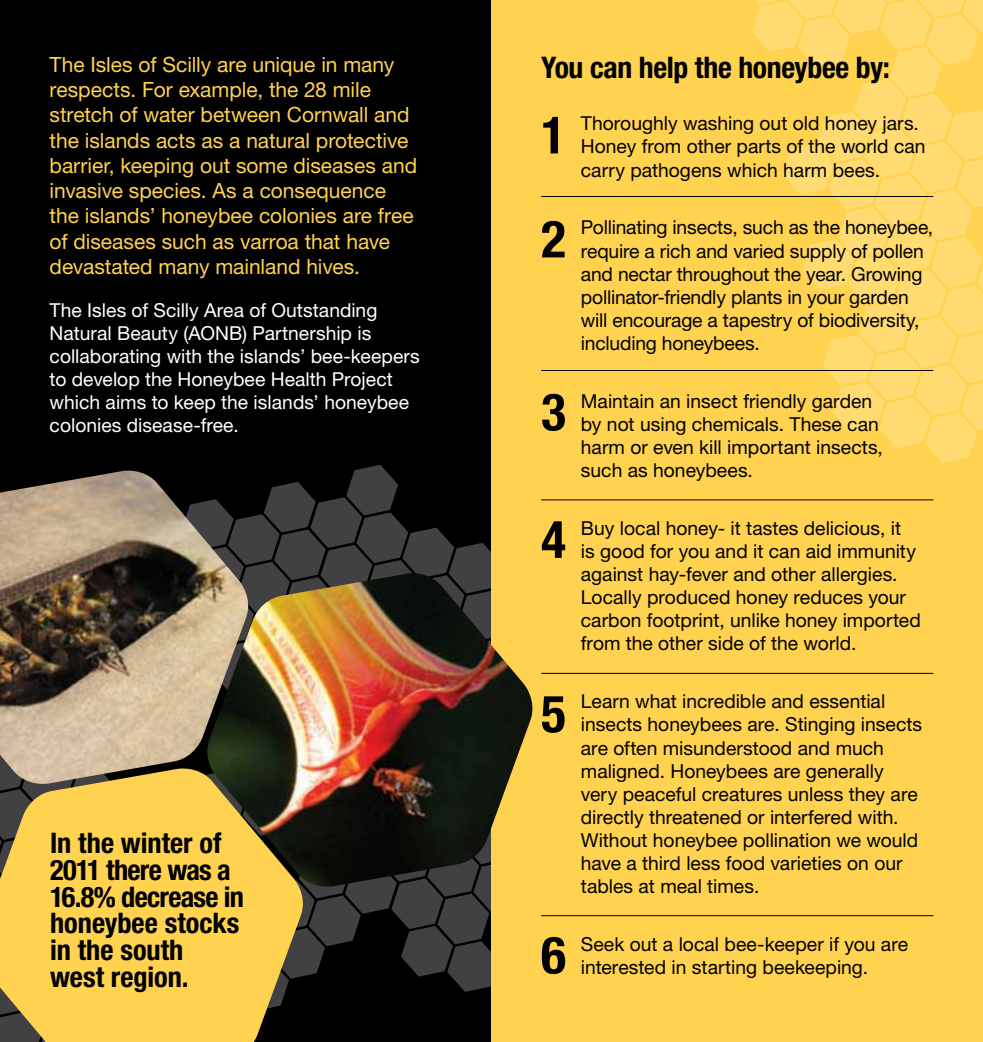
<style>
.page{position:relative;width:983px;height:1042px;background:#fff}
.page>*{position:absolute;margin:0;border:0;box-sizing:border-box;transform-origin:0 0}
.t1{font:700 condensed 51.62px/104px "Helvetica Neue LT Std";color:#000}
.t2{font:700 condensed 29.75px "Helvetica Neue LT Std";letter-spacing:-.015em;color:#000}
.t3{font:700 condensed 28.35px/26.8px "Helvetica Neue LT Std";letter-spacing:-.005em;color:#000}
.t4{font:21px/25.2px "Helvetica Neue LT Std";letter-spacing:-.005em;color:#ffd24f}
.t5{font:19.25px/23.1px "Helvetica Neue LT Std";color:#000}
.t6{font:19.25px/23.1px "Helvetica Neue LT Std";color:#fff}
</style>
<div class="page">
<div style="left:0;top:0;width:491px;height:1042px;background:#000"></div>
<svg style="left:253px;top:465px;width:238px;height:527px"></svg>
<svg style="left:0;top:787px;width:308px;height:255px;background:#e8c04a"></svg>
<img style="left:0;top:470px;width:253px;height:317px">
<div style="left:491px;top:0;width:491px;height:1042px;background:#ffd24f"></div>
<svg style="left:752px;top:0;width:230px;height:463px"></svg>
<hr style="left:541px;top:196px;width:392px;height:1px;background:#000">
<hr style="left:541px;top:370px;width:392px;height:1px;background:#000">
<hr style="left:541px;top:499px;width:392px;height:1px;background:#000">
<hr style="left:541px;top:673px;width:392px;height:1px;background:#000">
<hr style="left:541px;top:915px;width:392px;height:1px;background:#000">
<img style="left:202px;top:573px;width:331px;height:317px">
<p class="t4" style="left:50px;top:52px;width:369px">The Isles of Scilly are unique in many respects. For example, the 28 mile stretch of water between Cornwall and the islands acts as a natural protective barrier, keeping out some diseases and invasive species. As a consequence the islands’ honeybee colonies are free of diseases such as varroa that have devastated many mainland hives.</p>
<p class="t6" style="left:50px;top:298px;width:371px">The Isles of Scilly Area of Outstanding Natural Beauty (AONB) Partnership is collaborating with the islands’ bee-keepers to develop the Honeybee Health Project which aims to keep the islands’ honeybee colonies disease-free.</p>
<h3 class="t3" style="left:50px;top:829px;width:195px">In the winter of<br>2011 there was a<br>16.8% decrease in honeybee stocks in the south west region.</h3>
<h2 class="t2" style="left:541px;top:50px;width:350px">You can help the honeybee by:</h2>
<h1 class="t1" style="left:541px;top:82px;width:26px">1<br>2</h1>
<p class="t5" style="left:580px;top:112px;width:346px">Thoroughly washing out old honey jars.<br>Honey from other parts of the world can carry pathogens which harm bees.</p>
<p class="t5" style="left:580px;top:216px;width:354px">Pollinating insects, such as the honeybee, require a rich and varied supply of pollen and nectar throughout the year. Growing pollinator-friendly plants in your garden will encourage a tapestry of biodiversity, including honeybees.</p>
<p class="t5" style="left:580px;top:389px;width:303px">Maintain an insect friendly garden by not using chemicals. These can harm or even kill important insects, such as honeybees.</p>
<h1 class="t1" style="left:541px;top:359px;width:26px">3</h1>
<h1 class="t1" style="left:541px;top:487px;width:26px">4</h1>
<p class="t5" style="left:580px;top:516px;width:341px">Buy local honey- it tastes delicious, it<br>is good for you and it can aid immunity against hay-fever and other allergies.<br>Locally produced honey reduces your carbon footprint, unlike honey imported from the other side of the world.</p>
<h1 class="t1" style="left:541px;top:661px;width:26px">5</h1>
<p class="t5" style="left:580px;top:689px;width:343px">Learn what incredible and essential insects honeybees are. Stinging insects are often misunderstood and much maligned. Honeybees are generally very peaceful creatures unless they are directly threatened or interfered with.<br>Without honeybee pollination we would have a third less food varieties on our tables at meal times.</p>
<h1 class="t1" style="left:541px;top:902px;width:26px">6</h1>
<p class="t5" style="left:580px;top:932px;width:328px">Seek out a local bee-keeper if you are interested in starting beekeeping.</p>
</div>
